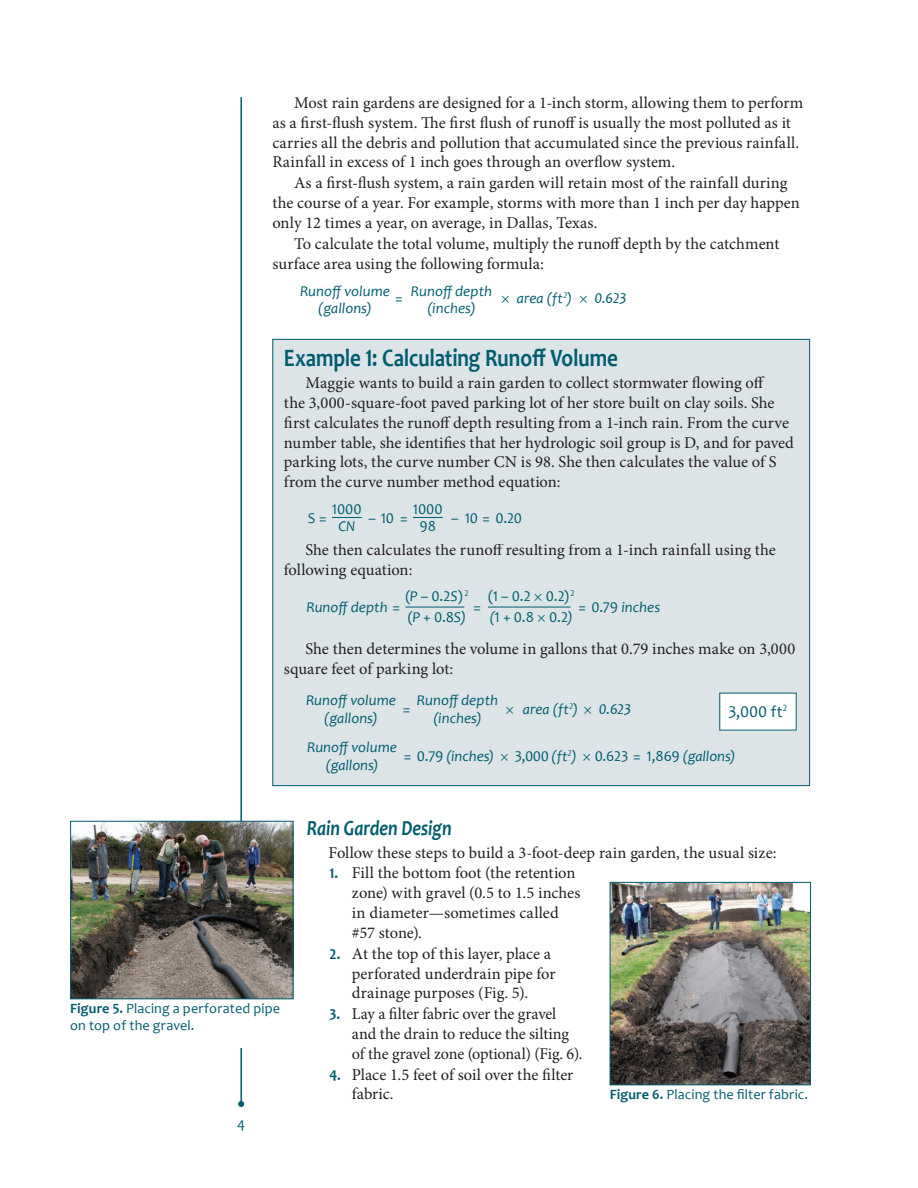
<style>
.page{position:relative;width:918px;height:1188px;background:#fff}
.page>*{position:absolute;margin:0;border:0;box-sizing:border-box;transform-origin:0 0}
.heading1{font:700 25.2px "Candara";letter-spacing:-.005em;color:#005d6e;scale:.83 1}
.heading2{font:italic 700 21.6px "Candara";color:#005d6e;scale:.83 1}
.body{font:16.5px/19.8px "Minion Pro";color:#231f20}
.number_tabs{font:16.5px/19.8px "Minion Pro";letter-spacing:-.005em;color:#231f20}
.body-2{font:16.5px "Candara";color:#005d6e}
.body-3{font:italic 15px "Candara";letter-spacing:.005em;color:#005d6e}
.body-4{font:15px "Candara";letter-spacing:-.01em;color:#005d6e}
.t1{font:14.25px/17.1px "Candara";letter-spacing:.01em;color:#005d6e}
.s1{font-family:"Minion Pro";font-style:normal}
.s2{font-style:italic}
.s3{font-family:"Minion Pro"}
.s4{font-style:normal}
.s5{font-weight:700}
.s6{font-family:"Candara";font-weight:700;font-size:15px;color:#005d6e}
</style>
<div class="page">
<hr style="left:240px;top:97px;width:2px;height:1007px;background:#005d6e">
<svg style="left:238px;top:1101px;width:6px;height:6px"></svg>
<div style="left:273px;top:339px;width:537px;height:447px;background:#dde4e8"></div>
<hr style="left:332px;top:517px;width:30px;height:1px;background:#005d6e">
<hr style="left:413px;top:517px;width:30px;height:1px;background:#005d6e">
<hr style="left:405px;top:607px;width:59px;height:1px;background:#005d6e">
<hr style="left:488px;top:607px;width:83px;height:1px;background:#005d6e">
<div style="left:720px;top:693px;width:76px;height:37px;background:#fff"></div>
<img style="left:612px;top:884px;width:197px;height:199px">
<div style="left:610px;top:882px;width:201px;height:203px;border:1px solid #005d6e"></div>
<div style="left:223px;top:938px;width:40px;height:110px;background:#fff"></div>
<img style="left:72px;top:823px;width:219px;height:174px">
<div style="left:70px;top:821px;width:223px;height:178px;border:1px solid #005d6e"></div>
<p class="body" style="left:272px;top:93px;width:532px;text-indent:22px">Most rain gardens are designed for a 1-inch storm, allowing them to perform as a first-flush system. The first flush of runoff is usually the most polluted as it carries all the debris and pollution that accumulated since the previous rainfall.<br>Rainfall in excess of 1 inch goes through an overflow system.</p>
<p class="body" style="left:272px;top:173px;width:529px;text-indent:22px">As a first-flush system, a rain garden will retain most of the rainfall during the course of a year. For example, storms with more than 1 inch per day happen only 12 times a year, on average, in Dallas, Texas.</p>
<p class="body" style="left:272px;top:234px;width:508px;text-indent:22px">To calculate the total volume, multiply the runoff depth by the catchment surface area using the following formula:</p>
<p class="body-3" style="left:300px;top:282px;width:91px">Runoff volume</p>
<p class="body-4" style="left:395px;top:289px;width:9px">=</p>
<p class="body-3" style="left:411px;top:282px;width:83px">Runoff depth</p>
<p class="body-3" style="left:501px;top:289px;width:127px"><span class="s1">×</span> area (ft<sup>2</sup>) <span class="s1">×</span> 0.623</p>
<p class="body-3" style="left:318px;top:300px;width:55px">(gallons)</p>
<p class="body-3" style="left:427px;top:300px;width:50px">(inches)</p>
<p class="heading1" style="left:284px;top:342px;width:404px">Example 1: Calculating Runoff Volume</p>
<p class="body" style="left:284px;top:373px;width:512px;text-indent:22px">Maggie wants to build a rain garden to collect stormwater flowing off<br>the 3,000-square-foot paved parking lot of her store built on clay soils. She first calculates the runoff depth resulting from a 1-inch rain. From the curve number table, she identifies that her hydrologic soil group is D, and for paved parking lots, the curve number CN is 98. She then calculates the value of S from the curve number method equation:</p>
<p class="body-4" style="left:332px;top:500px;width:31px">1000</p>
<p class="body-4" style="left:413px;top:500px;width:31px">1000</p>
<p class="body-4" style="left:369px;top:509px;width:41px">–10=</p>
<p class="body-4" style="left:308px;top:509px;width:20px">S=</p>
<p class="body-3" style="left:339px;top:517px;width:18px">CN</p>
<p class="body-4" style="left:420px;top:517px;width:18px">98</p>
<p class="body-4" style="left:451px;top:509px;width:73px">– 10 = 0.20</p>
<p class="body" style="left:284px;top:540px;width:494px;text-indent:22px">She then calculates the runoff resulting from a 1-inch rainfall using the following equation:</p>
<p class="body-4" style="left:405px;top:587px;width:65px">(<span class="s2">P</span> – 0.2<span class="s2">S</span>) <sup>2</sup></p>
<p class="body-4" style="left:488px;top:587px;width:88px">(1 – 0.2 <span class="s3">×</span> 0.2) <sup>2</sup></p>
<p class="body-3" style="left:306px;top:598px;width:95px">Runoff depth <span class="s4">=</span></p>
<p class="body-3" style="left:579px;top:598px;width:83px"><span class="s4">= 0.79</span> inches</p>
<p class="body-4" style="left:474px;top:598px;width:9px">=</p>
<p class="body-4" style="left:408px;top:608px;width:60px">(<span class="s2">P</span> + 0.8<span class="s2">S)</span></p>
<p class="body-4" style="left:490px;top:608px;width:84px"><span class="s2">(</span>1 + 0.8 <span class="s3">×</span> 0.2<span class="s2">)</span></p>
<p class="body" style="left:284px;top:639px;width:513px;text-indent:22px">She then determines the volume in gallons that 0.79 inches make on 3,000 square feet of parking lot:</p>
<p class="body-3" style="left:306px;top:691px;width:91px">Runoff volume</p>
<p class="body-4" style="left:403px;top:700px;width:9px">=</p>
<p class="body-3" style="left:417px;top:691px;width:83px">Runoff depth</p>
<p class="body-3" style="left:506px;top:700px;width:127px"><span class="s1">×</span> area (ft<sup>2</sup>) <span class="s1">×</span> 0.623</p>
<p class="body-2" style="left:729px;top:701px;width:60px">3,000 ft<sup>2</sup></p>
<p class="body-3" style="left:324px;top:709px;width:55px">(gallons)</p>
<p class="body-3" style="left:433px;top:709px;width:50px">(inches)</p>
<p class="body-3" style="left:307px;top:738px;width:91px">Runoff volume</p>
<p class="body-4" style="left:404px;top:747px;width:333px">= 0.79 <span class="s2">(inches)</span> <span class="s3">×</span> 3,000 <span class="s2">(ft</span><sup>2</sup><span class="s2">)</span> <span class="s3">×</span> 0.623 = 1,869 <span class="s2">(gallons)</span></p>
<p class="body-3" style="left:326px;top:756px;width:54px">(gallons)</p>
<p class="t1" style="left:70px;top:1000px;width:211px"><span class="s5">Figure 5.</span> Placing a perforated pipe on top of the gravel.</p>
<p class="body-4" style="left:237px;top:1116px;width:9px">4</p>
<p class="heading2" style="left:307px;top:815px;width:176px">Rain Garden Design</p>
<p class="body" style="left:328px;top:842px;width:450px">Follow these steps to build a 3-foot-deep rain garden, the usual size:</p>
<p class="number_tabs" style="left:352px;top:863px;width:230px;text-indent:-22px"><span class="s6">1.</span> Fill the bottom foot (the retention zone) with gravel (0.5 to 1.5 inches in diameter—sometimes called #57 stone).</p>
<p class="number_tabs" style="left:352px;top:944px;width:205px;text-indent:-22px"><span class="s6">2.</span> At the top of this layer, place a perforated underdrain pipe for drainage purposes (Fig. 5).</p>
<p class="number_tabs" style="left:352px;top:1004px;width:232px;text-indent:-22px"><span class="s6">3.</span> Lay a filter fabric over the gravel and the drain to reduce the silting of the gravel zone (optional) (Fig. 6).</p>
<p class="number_tabs" style="left:352px;top:1065px;width:223px;text-indent:-22px"><span class="s6">4.</span> Place 1.5 feet of soil over the filter fabric.</p>
<p class="t1" style="left:610px;top:1086px;width:200px"><span class="s5">Figure 6.</span> Placing the filter fabric.</p>
</div>
